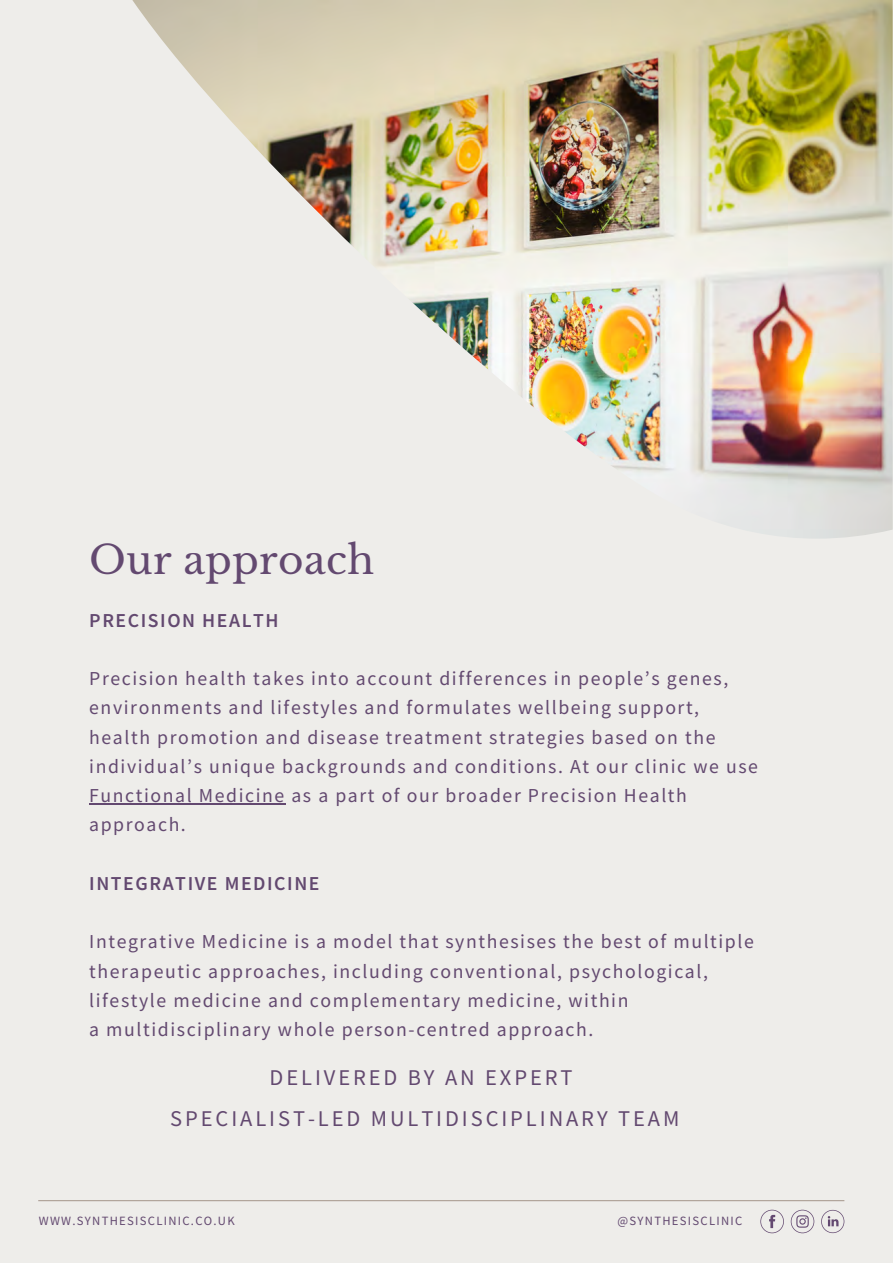
<style>
.page{position:relative;width:893px;height:1264px;background:#fff}
.page>*{position:absolute;margin:0;border:0;box-sizing:border-box;transform-origin:0 0}
.t1{font:39px "Libre Baskerville";letter-spacing:.01em;color:#634970}
.t2{font:22.5px "Source Sans Pro";letter-spacing:.13em;color:#634970}
.t3{font:19.8px/29.2px "Source Sans Pro";letter-spacing:.08em;color:#634970}
.t4{font:600 19.8px "Source Sans Pro";letter-spacing:.08em;color:#634970}
.t5{font:12.6px "Source Sans Pro";letter-spacing:.1em;color:#634970}
</style>
<div class="page">
<div style="left:0;top:0;width:892px;height:1262px;background:#eeedea"></div>
<img style="left:132px;top:0;width:760px;height:538px">
<hr style="left:38px;top:1200px;width:806px;height:1px;background:#ad9f95">
<hr style="left:89px;top:803px;width:197px;height:1px;background:#634970">
<svg style="left:760px;top:1209px;width:23px;height:24px"></svg>
<svg style="left:790px;top:1209px;width:24px;height:24px"></svg>
<svg style="left:821px;top:1209px;width:23px;height:24px"></svg>
<p class="t1" style="left:89px;top:536px;width:286px">Our approach</p>
<p class="t4" style="left:89px;top:607px;width:191px">PRECISION HEALTH</p>
<p class="t3" style="left:89px;top:663px;width:670px">Precision health takes into account differences in people’s genes, environments and lifestyles and formulates wellbeing support, health promotion and disease treatment strategies based on the individual’s unique backgrounds and conditions. At our clinic we use Functional Medicine as a part of our broader Precision Health approach.</p>
<p class="t4" style="left:89px;top:870px;width:232px">INTEGRATIVE MEDICINE</p>
<p class="t3" style="left:89px;top:926px;width:666px">Integrative Medicine is a model that synthesises the best of multiple therapeutic approaches, including conventional, psychological, lifestyle medicine and complementary medicine, within</p>
<p class="t3" style="left:89px;top:1014px;width:505px">a multidisciplinary whole person-centred approach.</p>
<p class="t2" style="left:269px;top:1062px;width:304px">DELIVERED BY AN EXPERT</p>
<p class="t2" style="left:170px;top:1103px;width:510px">SPECIALIST-LED MULTIDISCIPLINARY TEAM</p>
<p class="t5" style="left:39px;top:1212px;width:197px">WWW.SYNTHESISCLINIC.CO.UK</p>
<p class="t5" style="left:617px;top:1212px;width:126px">@SYNTHESISCLINIC</p>
</div>
